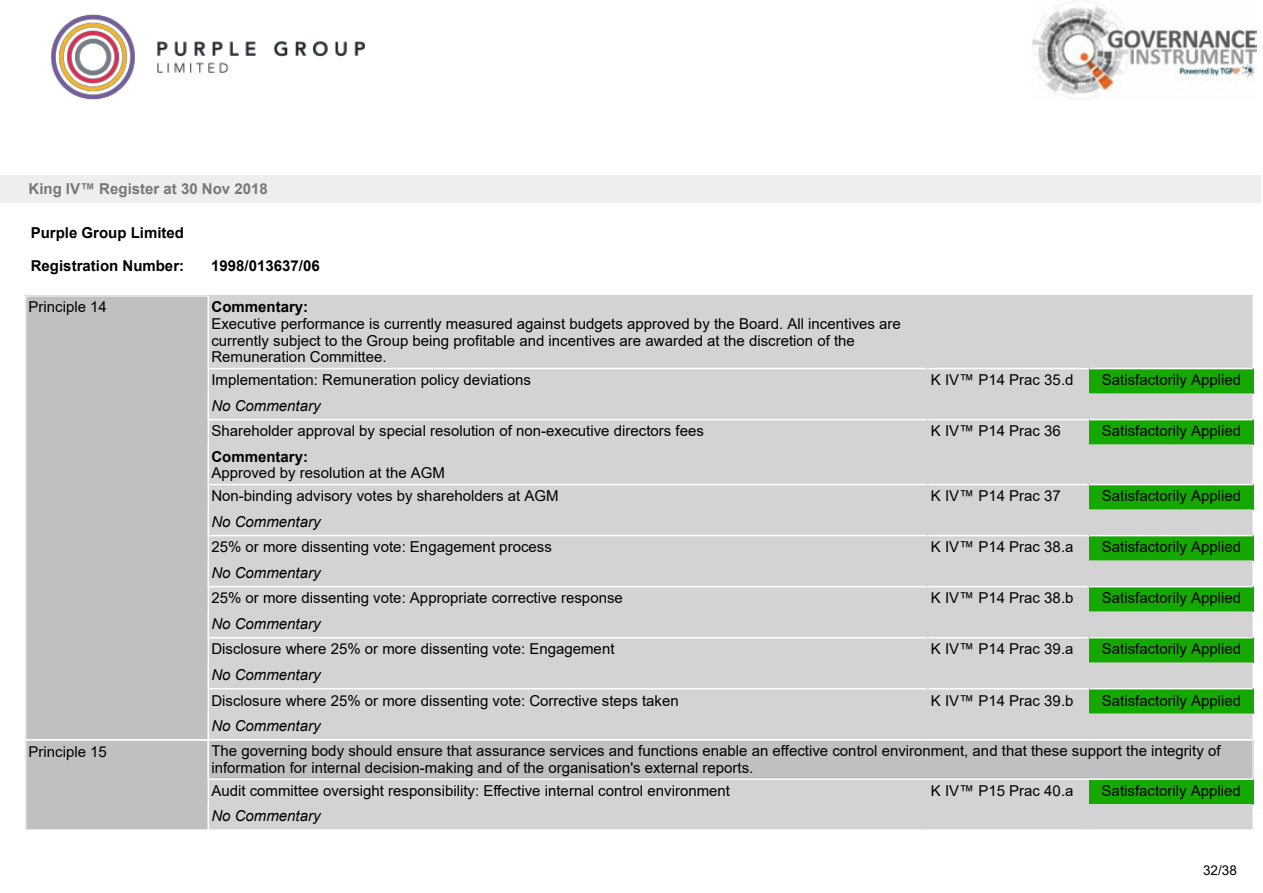
<style>
.page{position:relative;width:1263px;height:893px;background:#fff}
.page>*{position:absolute;margin:0;border:0;box-sizing:border-box;transform-origin:0 0}
.t1{font:15px/16.8px "Arial";color:#000}
.t2{font:italic 15px "Arial";color:#000}
.t3{font:700 15px "Arial";color:#000}
.t4{font:700 15px "Arial";color:#777}
.t5{font:13.5px "Arial";color:#000}
</style>
<div class="page">
<img style="left:51px;top:14px;width:314px;height:86px">
<div style="left:0;top:176px;width:1260px;height:27px;background:#eee"></div>
<div style="left:26px;top:296px;width:182px;height:444px;background:#c0c0c0"></div>
<div style="left:208px;top:369px;width:720px;height:25px;background:#d3d3d3"></div>
<div style="left:928px;top:369px;width:161px;height:25px;background:#d3d3d3"></div>
<div style="left:1089px;top:369px;width:164px;height:25px;background:#14a800"></div>
<div style="left:208px;top:420px;width:720px;height:25px;background:#d3d3d3"></div>
<div style="left:928px;top:420px;width:161px;height:25px;background:#d3d3d3"></div>
<div style="left:1089px;top:420px;width:164px;height:25px;background:#14a800"></div>
<div style="left:208px;top:485px;width:720px;height:25px;background:#d3d3d3"></div>
<div style="left:928px;top:485px;width:161px;height:25px;background:#d3d3d3"></div>
<div style="left:1089px;top:485px;width:164px;height:25px;background:#14a800"></div>
<div style="left:208px;top:536px;width:720px;height:25px;background:#d3d3d3"></div>
<div style="left:928px;top:536px;width:161px;height:25px;background:#d3d3d3"></div>
<div style="left:1089px;top:536px;width:164px;height:25px;background:#14a800"></div>
<div style="left:208px;top:587px;width:720px;height:25px;background:#d3d3d3"></div>
<div style="left:928px;top:587px;width:161px;height:25px;background:#d3d3d3"></div>
<div style="left:1089px;top:587px;width:164px;height:25px;background:#14a800"></div>
<div style="left:208px;top:638px;width:720px;height:25px;background:#d3d3d3"></div>
<div style="left:928px;top:638px;width:161px;height:25px;background:#d3d3d3"></div>
<div style="left:1089px;top:638px;width:164px;height:25px;background:#14a800"></div>
<div style="left:208px;top:689px;width:720px;height:25px;background:#d3d3d3"></div>
<div style="left:928px;top:689px;width:161px;height:25px;background:#d3d3d3"></div>
<div style="left:1089px;top:689px;width:164px;height:25px;background:#14a800"></div>
<div style="left:26px;top:740px;width:182px;height:90px;background:#c0c0c0"></div>
<div style="left:208px;top:740px;width:1045px;height:39px;background:#c0c0c0"></div>
<div style="left:208px;top:779px;width:720px;height:26px;background:#d3d3d3"></div>
<div style="left:928px;top:779px;width:161px;height:26px;background:#d3d3d3"></div>
<div style="left:1089px;top:779px;width:164px;height:26px;background:#14a800"></div>
<div style="left:208px;top:805px;width:720px;height:25px;background:#d3d3d3"></div>
<div style="left:928px;top:805px;width:161px;height:25px;background:#d3d3d3"></div>
<div style="left:209px;top:296px;width:1043px;height:73px;background:#d3d3d3"></div>
<div style="left:209px;top:393px;width:1044px;height:27px;background:#d3d3d3"></div>
<div style="left:209px;top:444px;width:1044px;height:41px;background:#d3d3d3"></div>
<hr style="left:1252px;top:445px;width:1px;height:40px;background:#fff">
<div style="left:209px;top:509px;width:1044px;height:27px;background:#d3d3d3"></div>
<div style="left:209px;top:560px;width:1044px;height:27px;background:#d3d3d3"></div>
<div style="left:209px;top:611px;width:1044px;height:27px;background:#d3d3d3"></div>
<div style="left:209px;top:662px;width:1044px;height:27px;background:#d3d3d3"></div>
<div style="left:209px;top:713px;width:1044px;height:26px;background:#d3d3d3"></div>
<hr style="left:208px;top:829px;width:720px;height:1px;background:#fff">
<hr style="left:927px;top:829px;width:162px;height:1px;background:#fff">
<div style="left:1088px;top:804px;width:165px;height:26px;background:#d3d3d3"></div>
<hr style="left:208px;top:778px;width:1045px;height:2px;background:#fff">
<hr style="left:1252px;top:739px;width:1px;height:40px;background:#fff">
<hr style="left:26px;top:296px;width:183px;height:1px;background:#fff">
<hr style="left:26px;top:296px;width:1px;height:444px;background:#fff">
<hr style="left:208px;top:296px;width:1px;height:444px;background:#fff">
<hr style="left:26px;top:739px;width:183px;height:1px;background:#fff">
<hr style="left:26px;top:739px;width:1px;height:91px;background:#fff">
<hr style="left:26px;top:829px;width:183px;height:1px;background:#fff">
<hr style="left:208px;top:739px;width:1px;height:91px;background:#fff">
<img style="left:1032px;top:0;width:224px;height:99px">
<p class="t4" style="left:29px;top:183px;width:241px">King IV™ Register at 30 Nov 2018</p>
<p class="t3" style="left:31px;top:227px;width:155px">Purple Group Limited</p>
<p class="t3" style="left:31px;top:260px;width:155px">Registration Number:</p>
<p class="t3" style="left:211px;top:260px;width:110px">1998/013637/06</p>
<p class="t1" style="left:29px;top:300px;width:80px">Principle 14</p>
<p class="t3" style="left:212px;top:301px;width:98px">Commentary:</p>
<p class="t1" style="left:211px;top:317px;width:691px">Executive performance is currently measured against budgets approved by the Board. All incentives are currently subject to the Group being profitable and incentives are awarded at the discretion of the<br>Remuneration Committee.</p>
<p class="t1" style="left:211px;top:373px;width:321px">Implementation: Remuneration policy deviations</p>
<p class="t1" style="left:931px;top:373px;width:144px">K IV™ P14 Prac 35.d</p>
<p class="t1" style="left:1102px;top:373px;width:141px">Satisfactorily Applied</p>
<p class="t2" style="left:211px;top:400px;width:111px">No Commentary</p>
<p class="t1" style="left:211px;top:424px;width:494px">Shareholder approval by special resolution of non-executive directors fees</p>
<p class="t1" style="left:931px;top:424px;width:132px">K IV™ P14 Prac 36</p>
<p class="t1" style="left:1102px;top:424px;width:141px">Satisfactorily Applied</p>
<p class="t3" style="left:211px;top:451px;width:98px">Commentary:</p>
<p class="t1" style="left:211px;top:463px;width:349px;line-height:22.8px">Approved by resolution at the AGM<br>Non-binding advisory votes by shareholders at AGM</p>
<p class="t1" style="left:931px;top:489px;width:132px">K IV™ P14 Prac 37</p>
<p class="t1" style="left:1102px;top:489px;width:141px">Satisfactorily Applied</p>
<p class="t2" style="left:211px;top:516px;width:111px">No Commentary</p>
<p class="t1" style="left:211px;top:540px;width:342px">25% or more dissenting vote: Engagement process</p>
<p class="t1" style="left:931px;top:540px;width:144px">K IV™ P14 Prac 38.a</p>
<p class="t1" style="left:1102px;top:540px;width:141px">Satisfactorily Applied</p>
<p class="t2" style="left:211px;top:567px;width:111px">No Commentary</p>
<p class="t1" style="left:211px;top:591px;width:413px">25% or more dissenting vote: Appropriate corrective response</p>
<p class="t1" style="left:931px;top:591px;width:144px">K IV™ P14 Prac 38.b</p>
<p class="t1" style="left:1102px;top:591px;width:141px">Satisfactorily Applied</p>
<p class="t2" style="left:211px;top:618px;width:111px">No Commentary</p>
<p class="t1" style="left:211px;top:642px;width:405px">Disclosure where 25% or more dissenting vote: Engagement</p>
<p class="t1" style="left:931px;top:642px;width:144px">K IV™ P14 Prac 39.a</p>
<p class="t1" style="left:1102px;top:642px;width:141px">Satisfactorily Applied</p>
<p class="t2" style="left:211px;top:669px;width:111px">No Commentary</p>
<p class="t1" style="left:211px;top:693px;width:469px">Disclosure where 25% or more dissenting vote: Corrective steps taken</p>
<p class="t1" style="left:931px;top:693px;width:144px">K IV™ P14 Prac 39.b</p>
<p class="t1" style="left:1102px;top:693px;width:141px">Satisfactorily Applied</p>
<p class="t2" style="left:211px;top:720px;width:111px">No Commentary</p>
<p class="t1" style="left:29px;top:744px;width:80px">Principle 15</p>
<p class="t1" style="left:211px;top:744px;width:1011px">The governing body should ensure that assurance services and functions enable an effective control environment, and that these support the integrity of information for internal decision-making and of the organisation's external reports.</p>
<p class="t1" style="left:211px;top:783px;width:520px">Audit committee oversight responsibility: Effective internal control environment</p>
<p class="t1" style="left:931px;top:783px;width:144px">K IV™ P15 Prac 40.a</p>
<p class="t1" style="left:1102px;top:783px;width:141px">Satisfactorily Applied</p>
<p class="t2" style="left:211px;top:810px;width:111px">No Commentary</p>
<p class="t5" style="left:1203px;top:866px;width:35px">32/38</p>
</div>
